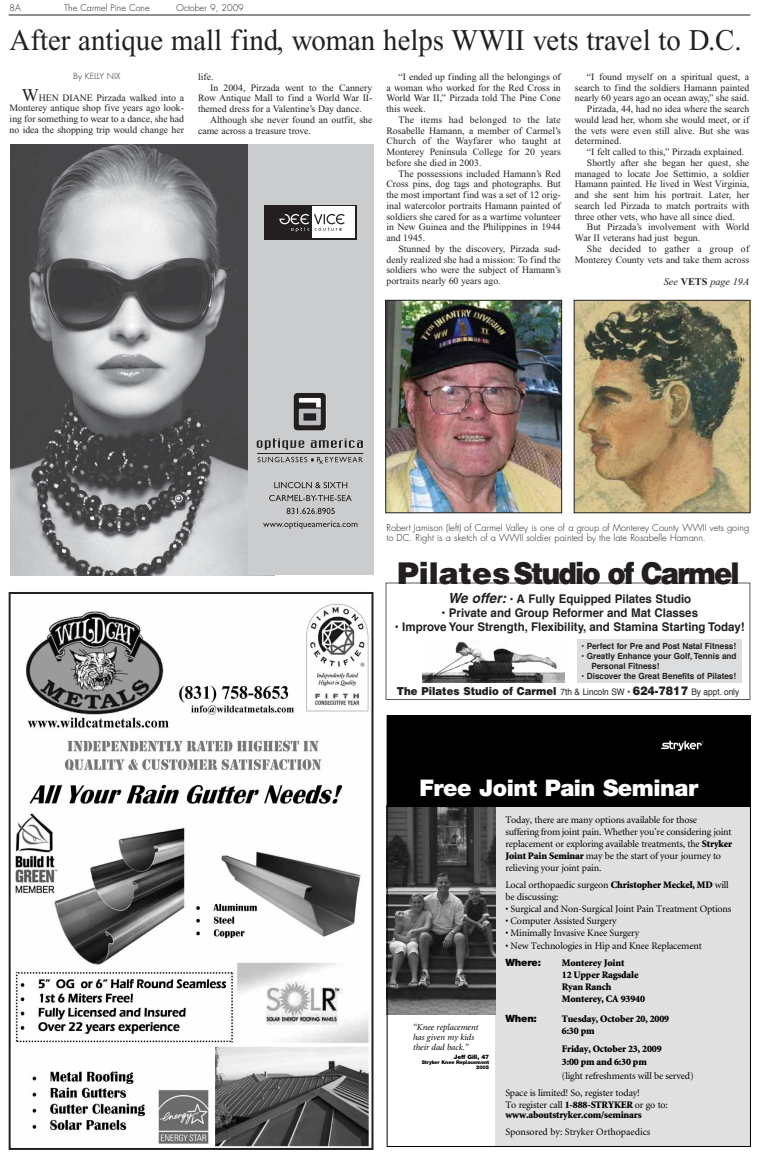
<style>
.page{position:relative;width:759px;height:1152px;background:#fff}
.page>*{position:absolute;margin:0;border:0;box-sizing:border-box;transform-origin:0 0}
.t1{font:30px "Times New Roman";color:#231f20;scale:.96 1}
.t2{font:900 30px "Helvetica";letter-spacing:-.065em;color:#231f20}
.t3{font:900 22.9px "Helvetica Neue";letter-spacing:-.02em;color:#fff}
.t4{font:700 12px "Helvetica";color:#231f20;scale:.96 1}
.t5{font:italic 10.2px "Times New Roman";color:#231f20}
.t6{font:10px/12px "Minion";letter-spacing:-.015em;color:#000}
.t7{font:900 10px/12px "Minion";letter-spacing:-.015em;color:#000}
.t8{font:900 10px "Helvetica Neue";color:#000}
.t9{font:9.7px/10.7px "Times New Roman";color:#231f20;text-align:justify}
.t10{font:9.7px "Times New Roman";letter-spacing:.02em;color:#231f20}
.t11{font:300 9.2px/10px "Futura";color:#231f20}
.t12{font:300 9.2px "Futura T";color:#231f20}
.t13{font:9px "Helvetica";color:#231f20;scale:.92 1}
.t14{font:italic 9px/10px "Minion";color:#000}
.t15{font:300 9px "Futura";color:#231f20}
.t16{font:700 8.5px/10px "Helvetica";color:#231f20;scale:.96 1}
.t17{font:900 6px "Helvetica Neue";letter-spacing:-.02em;color:#000}
.t18{font:900 5px/5px "Helvetica Neue";letter-spacing:-.02em;color:#000;text-align:right}
.s1{font-size:18px}
.s2{font-weight:700;font-style:normal}
.s3{font-style:italic;font-size:14px}
.s4{font-size:11px}
.s5{font-weight:900;font-size:11px}
.s6{font-weight:900;font-size:12px}
.s7{font-weight:900}
.s8{font-family:"Helvetica Neue";font-weight:900}
.s9{font-weight:400}
</style>
<div class="page">
<hr style="left:9px;top:15px;width:741px;height:1px;background:#231f20">
<svg style="left:386px;top:715px;width:364px;height:432px;background:#9c9c9c"></svg>
<div style="left:385px;top:582px;width:365px;height:118px;border:1px solid #58595b"></div>
<img style="left:422px;top:641px;width:142px;height:42px">
<div style="left:576px;top:640px;width:165px;height:43px;background:#dcddde"></div>
<img style="left:10px;top:145px;width:237px;height:430px">
<div style="left:247px;top:144px;width:126px;height:431px;background:#cbccce"></div>
<svg style="left:274px;top:482px;width:73px;height:6px"></svg>
<svg style="left:269px;top:495px;width:82px;height:6px"></svg>
<svg style="left:286px;top:508px;width:48px;height:6px"></svg>
<svg style="left:263px;top:521px;width:94px;height:8px"></svg>
<div style="left:264px;top:205px;width:92px;height:34px;background:#231f20"></div>
<div style="left:312px;top:207px;width:42px;height:31px;background:#fff"></div>
<svg style="left:279px;top:214px;width:65px;height:18px"></svg>
<svg style="left:257px;top:457px;width:105px;height:7px"></svg>
<svg style="left:294px;top:394px;width:32px;height:37px"></svg>
<div style="left:293px;top:393px;width:32px;height:37px;background:#231f20;border-radius:4px"></div>
<svg style="left:298px;top:398px;width:22px;height:27px"></svg>
<svg style="left:256px;top:438px;width:48px;height:12px"></svg>
<svg style="left:310px;top:438px;width:53px;height:10px"></svg>
<hr style="left:257px;top:453px;width:106px;height:1px;background:#231f20">
<img style="left:387px;top:302px;width:172px;height:209px">
<div style="left:385px;top:300px;width:176px;height:213px;border:1px solid #231f20"></div>
<img style="left:575px;top:302px;width:172px;height:209px">
<div style="left:573px;top:300px;width:176px;height:213px;border:1px solid #231f20"></div>
<img style="left:15px;top:603px;width:354px;height:544px">
<div style="left:9px;top:592px;width:364px;height:558px;border:2px solid #231f20"></div>
<p class="t15" style="left:10px;top:3px;width:13px">8A</p>
<p class="t15" style="left:64px;top:3px;width:87px">The Carmel Pine Cone</p>
<p class="t15" style="left:176px;top:3px;width:69px">October 9, 2009</p>
<p class="t1" style="left:10px;top:29px;width:763px">After antique mall find, woman helps WWII vets travel to D.C.</p>
<p class="t12" style="left:73px;top:73px;width:48px">By KELLY NIX</p>
<p class="t9" style="left:10px;top:93px;width:176px;text-indent:12px"><span class="s1">W</span>HEN DIANE Pirzada walked into a Monterey antique shop five years ago look&shy;ing for something to wear to a dance, she had no idea the shopping trip would change her</p>
<p class="t9" style="left:198px;top:72px;width:17px">life.</p>
<p class="t9" style="left:210px;top:83px;width:164px">In 2004, Pirzada went to the Cannery</p>
<p class="t9" style="left:198px;top:94px;width:176px">Row Antique Mall to find a World War II-</p>
<p class="t9" style="left:198px;top:104px;width:165px">themed dress for a Valentine’s Day dance.</p>
<p class="t9" style="left:210px;top:115px;width:164px">Although she never found an outfit, she</p>
<p class="t9" style="left:198px;top:126px;width:114px">came across a treasure trove.</p>
<p class="t9" style="left:398px;top:72px;width:164px">“I ended up finding all the belongings of</p>
<p class="t9" style="left:386px;top:83px;width:176px">a woman who worked for the Red Cross in</p>
<p class="t9" style="left:386px;top:94px;width:176px">World War II,” Pirzada told The Pine Cone</p>
<p class="t9" style="left:386px;top:104px;width:41px">this week.</p>
<p class="t10" style="left:398px;top:116px;width:164px">The items had belonged to the late</p>
<p class="t9" style="left:386px;top:126px;width:176px">Rosabelle Hamann, a member of Carmel’s</p>
<p class="t10" style="left:386px;top:138px;width:176px">Church of the Wayfarer who taught at</p>
<p class="t9" style="left:386px;top:147px;width:176px">Monterey Peninsula College for 20 years</p>
<p class="t9" style="left:386px;top:158px;width:96px">before she died in 2003.</p>
<p class="t9" style="left:398px;top:169px;width:164px">The possessions included Hamann’s Red</p>
<p class="t9" style="left:386px;top:180px;width:176px">Cross pins, dog tags and photographs. But</p>
<p class="t9" style="left:386px;top:190px;width:176px">the most important find was a set of 12 orig-</p>
<p class="t9" style="left:386px;top:201px;width:176px">inal watercolor portraits Hamann painted of</p>
<p class="t9" style="left:386px;top:212px;width:176px">soldiers she cared for as a wartime volunteer</p>
<p class="t9" style="left:386px;top:223px;width:176px">in New Guinea and the Philippines in 1944</p>
<p class="t9" style="left:386px;top:233px;width:40px">and 1945.</p>
<p class="t9" style="left:398px;top:244px;width:164px">Stunned by the discovery, Pirzada sud-</p>
<p class="t9" style="left:386px;top:255px;width:176px">denly realized she had a mission: To find the</p>
<p class="t9" style="left:386px;top:266px;width:176px">soldiers who were the subject of Hamann’s</p>
<p class="t9" style="left:386px;top:276px;width:116px">portraits nearly 60 years ago.</p>
<p class="t9" style="left:586px;top:72px;width:164px">“I found myself on a spiritual quest, a</p>
<p class="t9" style="left:574px;top:83px;width:176px">search to find the soldiers Hamann painted</p>
<p class="t9" style="left:574px;top:94px;width:176px">nearly 60 years ago an ocean away,” she said.</p>
<p class="t9" style="left:586px;top:104px;width:164px">Pirzada, 44, had no idea where the search</p>
<p class="t9" style="left:574px;top:115px;width:176px">would lead her, whom she would meet, or if</p>
<p class="t9" style="left:574px;top:126px;width:176px">the vets were even still alive. But she was</p>
<p class="t9" style="left:574px;top:137px;width:48px">determined.</p>
<p class="t9" style="left:586px;top:147px;width:159px">“I felt called to this,” Pirzada explained.</p>
<p class="t9" style="left:586px;top:158px;width:164px">Shortly after she began her quest, she</p>
<p class="t9" style="left:574px;top:169px;width:176px">managed to locate Joe Settimio, a soldier</p>
<p class="t9" style="left:574px;top:180px;width:176px">Hamann painted. He lived in West Virginia,</p>
<p class="t9" style="left:574px;top:190px;width:176px">and she sent him his portrait. Later, her</p>
<p class="t9" style="left:574px;top:201px;width:176px">search led Pirzada to match portraits with</p>
<p class="t9" style="left:574px;top:212px;width:161px">three other vets, who have all since died.</p>
<p class="t9" style="left:586px;top:223px;width:164px">But Pirzada’s involvement with World</p>
<p class="t9" style="left:574px;top:233px;width:127px">War II veterans had just begun.</p>
<p class="t10" style="left:586px;top:245px;width:164px">She decided to gather a group of</p>
<p class="t9" style="left:574px;top:255px;width:176px">Monterey County vets and take them across</p>
<p class="t5" style="left:663px;top:278px;width:87px">See <span class="s2">VETS</span> page 19A</p>
<p class="t11" style="left:386px;top:523px;width:364px">Robert Jamison (left) of Carmel Valley is one of a group of Monterey County WWII vets going to DC. Right is a sketch of a WWII soldier painted by the late Rosabelle Hamann.</p>
<p class="t2" style="left:397px;top:562px;width:344px">Pilates Studio of Carmel</p>
<p class="t4" style="left:448px;top:594px;width:255px"><span class="s3">We offer:</span><span class="s4">•</span> A Fully Equipped Pilates Studio</p>
<p class="t4" style="left:441px;top:608px;width:269px">• Private and Group Reformer and Mat Classes</p>
<p class="t4" style="left:394px;top:622px;width:366px">• Improve Your Strength, Flexibility, and Stamina Starting Today!</p>
<p class="t16" style="left:581px;top:641px;width:163px">• Perfect for Pre and Post Natal Fitness!</p>
<p class="t16" style="left:591px;top:651px;width:153px;text-indent:-10px">• Greatly Enhance your Golf, Tennis and<br>Personal Fitness!</p>
<p class="t16" style="left:581px;top:671px;width:162px">• Discover the Great Benefits of Pilates!</p>
<p class="t13" style="left:396px;top:688px;width:373px"><span class="s5">The Pilates Studio of Carmel</span> 7th &amp; Lincoln SW • <span class="s6">624-7817</span> By appt. only</p>
<p class="t3" style="left:419px;top:779px;width:280px">Free Joint Pain Seminar</p>
<p class="t14" style="left:412px;top:1023px;width:67px">“Knee replacement has given my kids their dad back.”</p>
<p class="t17" style="left:453px;top:1054px;width:37px">Jeff Gill, 47</p>
<p class="t18" style="left:421px;top:1060px;width:69px">Stryker Knee Replacement<br>2005</p>
<p class="t6" style="left:505px;top:815px;width:228px">Today, there are many options available for those suffering from joint pain. Whether you’re considering joint replacement or exploring available treatments, the <span class="s7">Stryker Joint Pain Seminar</span> may be the start of your journey to relieving your joint pain.</p>
<p class="t6" style="left:505px;top:880px;width:225px">Local orthopaedic surgeon <span class="s7">Christopher Meckel, MD</span> will be discussing:</p>
<p class="t6" style="left:505px;top:904px;width:227px">• Surgical and Non-Surgical Joint Pain Treatment Options</p>
<p class="t6" style="left:505px;top:916px;width:113px">• Computer Assisted Surgery</p>
<p class="t6" style="left:505px;top:928px;width:135px">• Minimally Invasive Knee Surgery</p>
<p class="t6" style="left:505px;top:938px;width:198px;line-height:17px">• New Technologies in Hip and Knee Replacement<br><span class="s8">Where:</span></p>
<p class="t7" style="left:561px;top:958px;width:85px">Monterey Joint<br>12 Upper Ragsdale<br>Ryan Ranch<br>Monterey, CA 93940</p>
<p class="t8" style="left:505px;top:1015px;width:33px">When:</p>
<p class="t7" style="left:561px;top:1014px;width:109px">Tuesday, October 20, 2009<br>6:30 pm</p>
<p class="t7" style="left:561px;top:1043px;width:101px;line-height:12.9px">Friday, October 23, 2009<br>3:00 pm and 6:30 pm</p>
<p class="t6" style="left:505px;top:1068px;width:190px;line-height:17px;text-indent:56px">(light refreshments will be served)<br>Space is limited! So, register today!</p>
<p class="t7" style="left:505px;top:1100px;width:164px;line-height:10px"><span class="s9">To register call</span> 1-888-STRYKER <span class="s9">or go to: </span>www.aboutstryker.com/seminars</p>
<p class="t6" style="left:505px;top:1126px;width:146px">Sponsored by: Stryker Orthopaedics</p>
</div>
